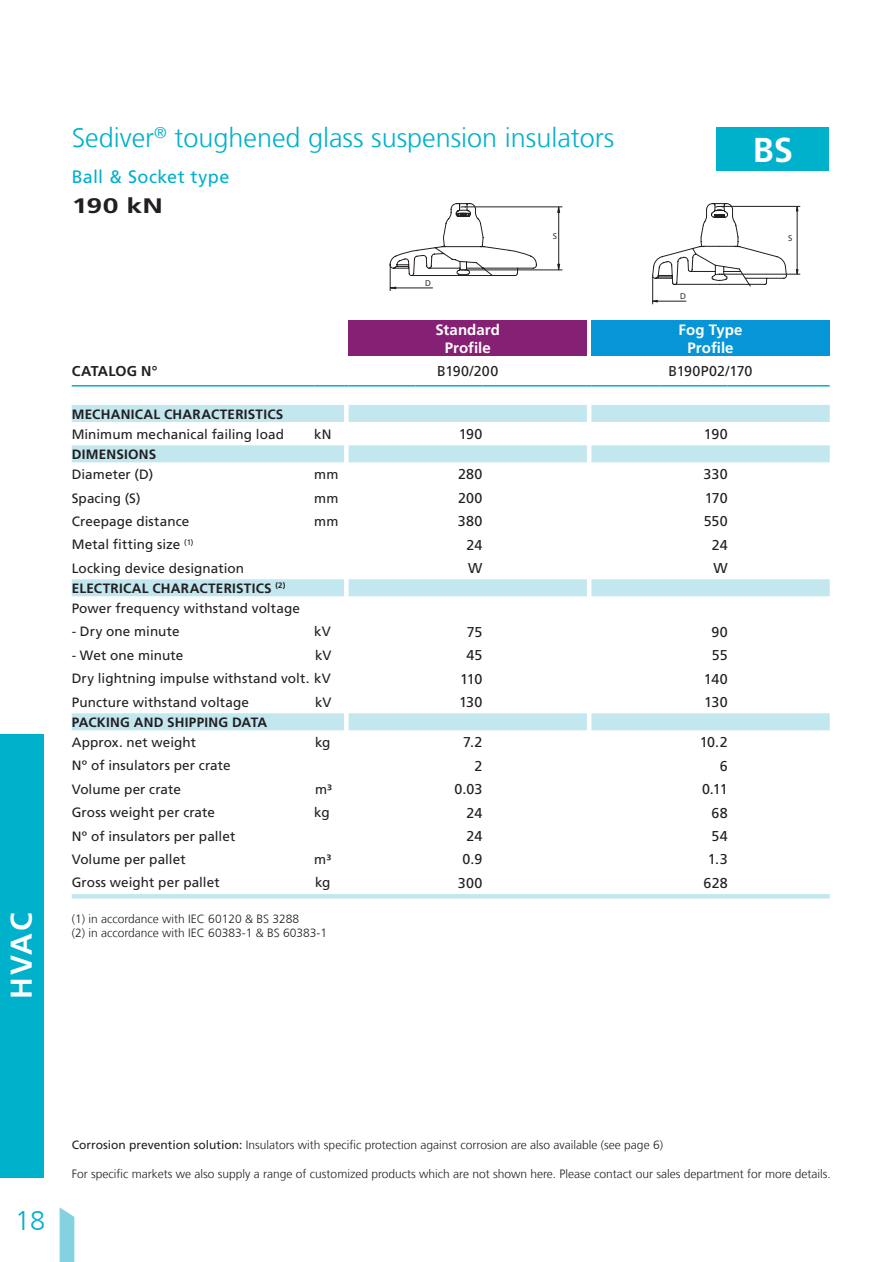
<style>
.page{position:relative;width:892px;height:1262px;background:#fff}
.page>*{position:absolute;margin:0;border:0;box-sizing:border-box;transform-origin:0 0}
.t1{font:700 34.5px "Frutiger LT Com";color:#fff}
.t2{font:700 30px "Frutiger LT Com";color:#fff}
.t3{font:300 27px "Frutiger LT Com";color:#00b1cb}
.t4{font:700 21px "Frutiger LT Com";color:#231f20;scale:1.35 1}
.t5{font:18px "Frutiger LT Com";letter-spacing:.025em;color:#00b1cb}
.t6{font:700 15px/18px "Frutiger LT Com";letter-spacing:.005em;color:#fff;text-align:center}
.t7{font:14.25px "Frutiger LT Com";color:#231f20}
.t8{font:700 14.25px "Frutiger LT Com";letter-spacing:.005em;color:#231f20}
.t9{font:13.5px/20.2px "Frutiger LT Com";letter-spacing:.005em;color:#231f20}
.t10{font:700 13.5px "Frutiger LT Com";letter-spacing:.015em;color:#231f20}
.t11{font:300 12px/14.4px "Frutiger LT Com";color:#231f20}
.t12{font:8.55px "Myriad";color:#231f20}
.s1{font-weight:700}
.s2{font-weight:400}
</style>
<div class="page">
<svg style="left:60px;top:1207px;width:14px;height:55px"></svg>
<div style="left:716px;top:127px;width:113px;height:44px;background:#00b1cb"></div>
<hr style="left:465px;top:270px;width:97px;height:1px;background:#231f20">
<hr style="left:465px;top:207px;width:97px;height:1px;background:#231f20">
<svg style="left:390px;top:203px;width:146px;height:88px"></svg>
<hr style="left:558px;top:212px;width:1px;height:52px;background:#231f20">
<svg style="left:557px;top:263px;width:3px;height:8px"></svg>
<svg style="left:557px;top:206px;width:3px;height:7px"></svg>
<svg style="left:652px;top:203px;width:134px;height:101px"></svg>
<hr style="left:720px;top:206px;width:79px;height:1px;background:#231f20">
<hr style="left:720px;top:274px;width:79px;height:1px;background:#231f20">
<hr style="left:796px;top:211px;width:1px;height:58px;background:#231f20">
<svg style="left:795px;top:205px;width:3px;height:7px"></svg>
<svg style="left:795px;top:269px;width:3px;height:6px"></svg>
<div style="left:0;top:734px;width:44px;height:443px;background:#00b1cb"></div>
<div style="left:348px;top:320px;width:238px;height:36px;background:#862074"></div>
<div style="left:591px;top:320px;width:238px;height:36px;background:#0696d7"></div>
<svg style="left:72px;top:405px;width:757px;height:493px"></svg>
<hr style="left:72px;top:385px;width:242px;height:1px;background:#00b1cb">
<hr style="left:314px;top:385px;width:30px;height:1px;background:#00b1cb">
<hr style="left:348px;top:385px;width:67px;height:1px;background:#00b1cb">
<hr style="left:415px;top:385px;width:67px;height:1px;background:#00b1cb">
<hr style="left:482px;top:385px;width:104px;height:1px;background:#00b1cb">
<hr style="left:591px;top:385px;width:68px;height:1px;background:#00b1cb">
<hr style="left:659px;top:385px;width:68px;height:1px;background:#00b1cb">
<hr style="left:727px;top:385px;width:102px;height:1px;background:#00b1cb">
<h3 class="t3" style="left:72px;top:122px;width:544px">Sediver<sup>®</sup> toughened glass suspension insulators</h3>
<h3 class="t5" style="left:72px;top:166px;width:159px">Ball &amp; Socket type</h3>
<h3 class="t4" style="left:72px;top:193px;width:69px">190 kN</h3>
<p class="t12" style="left:552px;top:231px;width:6px">S</p>
<h1 class="t1" style="left:752px;top:130px;width:42px">BS</h1>
<p class="t12" style="left:787px;top:233px;width:6px">S</p>
<p class="t12" style="left:425px;top:277px;width:7px">D</p>
<p class="t12" style="left:679px;top:291px;width:7px">D</p>
<p class="t6" style="left:435px;top:321px;width:66px">Standard<br>Profile</p>
<p class="t6" style="left:678px;top:321px;width:65px">Fog Type<br>Profile</p>
<p class="t8" style="left:72px;top:362px;width:87px">CATALOG N°</p>
<p class="t7" style="left:437px;top:362px;width:62px">B190/200</p>
<p class="t7" style="left:668px;top:362px;width:85px">B190P02/170</p>
<p class="t10" style="left:72px;top:406px;width:213px">MECHANICAL CHARACTERISTICS</p>
<p class="t9" style="left:72px;top:424px;width:214px">Minimum mechanical failing load</p>
<p class="t9" style="left:314px;top:424px;width:19px">kN</p>
<p class="t7" style="left:458px;top:426px;width:25px">190</p>
<p class="t7" style="left:703px;top:426px;width:25px">190</p>
<p class="t10" style="left:72px;top:446px;width:86px">DIMENSIONS</p>
<p class="t9" style="left:72px;top:464px;width:83px">Diameter (D)</p>
<p class="t9" style="left:314px;top:464px;width:26px">mm</p>
<p class="t7" style="left:458px;top:466px;width:26px">280</p>
<p class="t7" style="left:703px;top:466px;width:25px">330</p>
<p class="t9" style="left:72px;top:488px;width:70px">Spacing (S)</p>
<p class="t9" style="left:314px;top:488px;width:26px">mm</p>
<p class="t7" style="left:458px;top:489px;width:26px">200</p>
<p class="t7" style="left:704px;top:489px;width:24px">170</p>
<p class="t9" style="left:72px;top:511px;width:119px">Creepage distance</p>
<p class="t9" style="left:314px;top:511px;width:26px">mm</p>
<p class="t7" style="left:458px;top:513px;width:26px">380</p>
<p class="t7" style="left:703px;top:513px;width:25px">550</p>
<p class="t9" style="left:72px;top:534px;width:123px">Metal fitting size <sup>(1)</sup></p>
<p class="t7" style="left:466px;top:536px;width:17px">24</p>
<p class="t7" style="left:711px;top:536px;width:17px">24</p>
<p class="t9" style="left:72px;top:558px;width:174px">Locking device designation</p>
<p class="t7" style="left:468px;top:559px;width:16px">W</p>
<p class="t7" style="left:713px;top:559px;width:16px">W</p>
<p class="t9" style="left:72px;top:578px;width:229px"><span class="s1">ELECTRICAL CHARACTERISTICS</span> <sup>(2)<br></sup>Power frequency withstand voltage</p>
<p class="t9" style="left:72px;top:622px;width:109px">- Dry one minute</p>
<p class="t9" style="left:314px;top:622px;width:18px">kV</p>
<p class="t7" style="left:466px;top:623px;width:17px">75</p>
<p class="t7" style="left:711px;top:623px;width:18px">90</p>
<p class="t9" style="left:72px;top:645px;width:113px">- Wet one minute</p>
<p class="t9" style="left:315px;top:645px;width:18px">kV</p>
<p class="t7" style="left:466px;top:647px;width:17px">45</p>
<p class="t7" style="left:711px;top:647px;width:17px">55</p>
<p class="t9" style="left:72px;top:668px;width:260px">Dry lightning impulse withstand volt. kV</p>
<p class="t7" style="left:460px;top:670px;width:24px">110</p>
<p class="t7" style="left:703px;top:670px;width:25px">140</p>
<p class="t9" style="left:72px;top:692px;width:179px">Puncture withstand voltage</p>
<p class="t9" style="left:315px;top:692px;width:18px">kV</p>
<p class="t7" style="left:459px;top:693px;width:25px">130</p>
<p class="t7" style="left:704px;top:693px;width:25px">130</p>
<p class="t10" style="left:72px;top:714px;width:197px">PACKING AND SHIPPING DATA</p>
<p class="t9" style="left:72px;top:732px;width:126px">Approx. net weight</p>
<p class="t9" style="left:315px;top:732px;width:17px">kg</p>
<p class="t7" style="left:463px;top:734px;width:21px">7.2</p>
<p class="t7" style="left:699px;top:734px;width:29px">10.2</p>
<p class="t9" style="left:72px;top:755px;width:160px">Nº of insulators per crate</p>
<p class="t7" style="left:474px;top:757px;width:9px">2</p>
<p class="t7" style="left:719px;top:757px;width:9px">6</p>
<p class="t9" style="left:72px;top:779px;width:111px">Volume per crate</p>
<p class="t9" style="left:315px;top:779px;width:19px">m³</p>
<p class="t7" style="left:454px;top:781px;width:29px">0.03</p>
<p class="t7" style="left:701px;top:781px;width:27px">0.11</p>
<p class="t9" style="left:72px;top:802px;width:145px">Gross weight per crate</p>
<p class="t9" style="left:314px;top:802px;width:17px">kg</p>
<p class="t7" style="left:466px;top:804px;width:17px">24</p>
<p class="t7" style="left:711px;top:804px;width:18px">68</p>
<p class="t9" style="left:72px;top:826px;width:165px">Nº of insulators per pallet</p>
<p class="t7" style="left:466px;top:827px;width:17px">24</p>
<p class="t7" style="left:711px;top:827px;width:18px">54</p>
<p class="t9" style="left:72px;top:849px;width:115px">Volume per pallet</p>
<p class="t9" style="left:314px;top:849px;width:19px">m³</p>
<p class="t7" style="left:462px;top:851px;width:21px">0.9</p>
<p class="t7" style="left:707px;top:851px;width:21px">1.3</p>
<p class="t9" style="left:72px;top:872px;width:149px">Gross weight per pallet</p>
<p class="t9" style="left:315px;top:872px;width:17px">kg</p>
<p class="t7" style="left:457px;top:874px;width:26px">300</p>
<p class="t7" style="left:703px;top:874px;width:25px">628</p>
<h2 class="t2" style="left:4px;top:999px;width:88px;rotate:-90deg">HVAC</h2>
<p class="t11" style="left:72px;top:911px;width:257px">(1) in accordance with IEC 60120 &amp; BS 3288<br>(2) in accordance with IEC 60383-1 &amp; BS 60383-1</p>
<h3 class="t3" style="left:15px;top:1204px;width:32px">18</h3>
<p class="t11" style="left:72px;top:1138px;width:592px"><span class="s2">Corrosion prevention solution:</span> Insulators with specific protection against corrosion are also available (see page 6)</p>
<p class="t11" style="left:72px;top:1167px;width:760px">For specific markets we also supply a range of customized products which are not shown here. Please contact our sales department for more details.</p>
</div>
